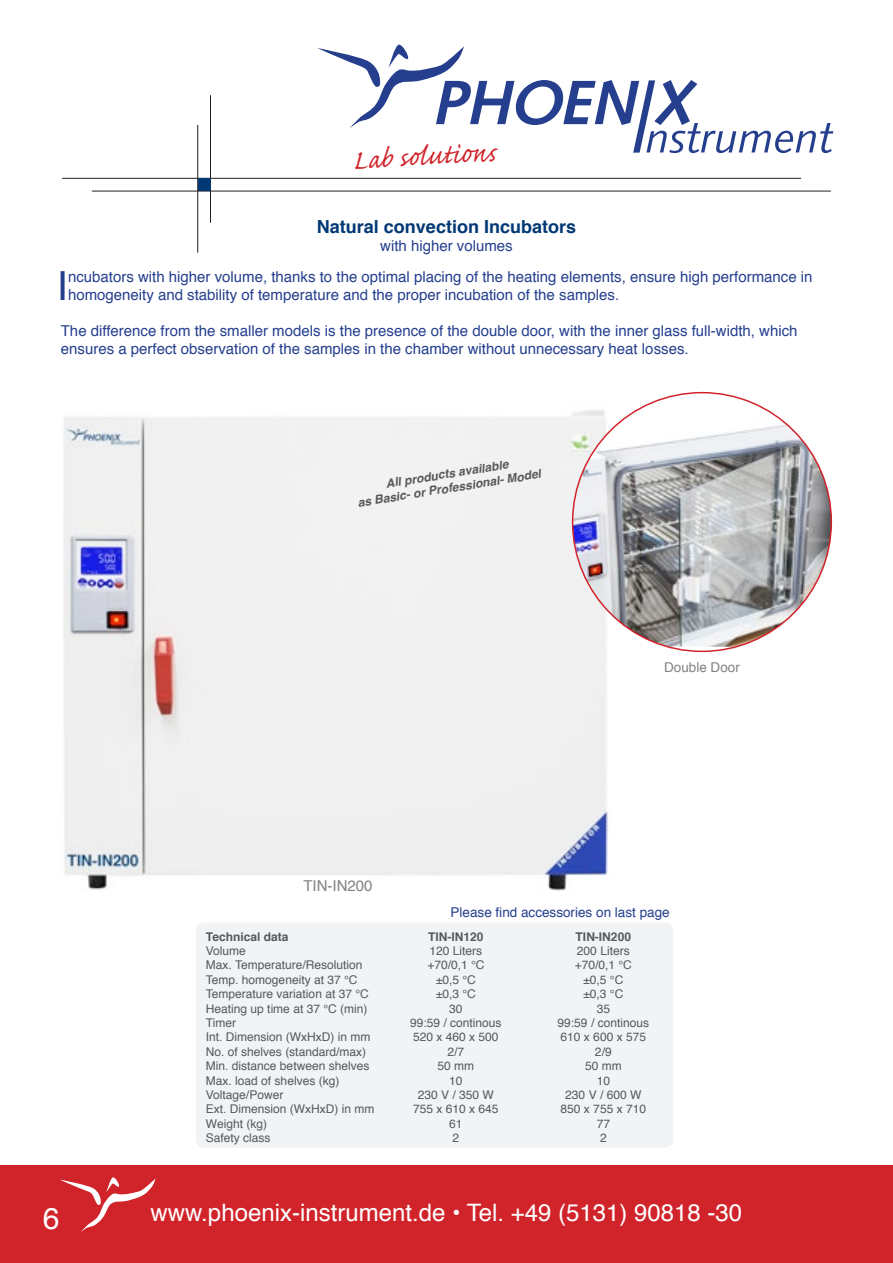
<style>
.page{position:relative;width:893px;height:1263px;background:#fff}
.page>*{position:absolute;margin:0;border:0;box-sizing:border-box;transform-origin:0 0}
.t1{font:40.05px "Helvetica";color:#253f8e}
.t2{font:34.5px "Caflisch Script Pro";color:#d1232a}
.t3{font:30px "Helvetica";color:#fff}
.t4{font:24px "Helvetica";color:#fff}
.t5{font:700 18px "Helvetica";color:#013874}
.t6{font:15px/18px "Helvetica";color:#253f8e}
.t7{font:15px "Helvetica";color:#808285}
.t8{font:13.5px "Helvetica";color:#253f8e}
.t9{font:13.5px "Helvetica";color:#808285}
.t10{font:12px/14.4px "Helvetica";color:#57585a;text-align:center}
.t11{font:italic 700 12px/14.4px "Helvetica";color:#57585a;text-align:center}
.t12{font:700 12px "Helvetica";color:#57585a}
</style>
<div class="page">
<div style="left:0;top:1165px;width:893px;height:98px;background:#d1232a"></div>
<svg style="left:60px;top:1177px;width:96px;height:55px"></svg>
<hr style="left:62px;top:178px;width:739px;height:1px;background:#231f20">
<hr style="left:92px;top:191px;width:739px;height:1px;background:#231f20">
<hr style="left:210px;top:95px;width:1px;height:128px;background:#231f20">
<hr style="left:197px;top:125px;width:1px;height:128px;background:#231f20">
<div style="left:198px;top:179px;width:12px;height:12px;background:#013874"></div>
<svg style="left:317px;top:44px;width:516px;height:109px"></svg>
<div style="left:195px;top:922px;width:479px;height:226px;background:#f2f3f4;border-radius:9px"></div>
<div style="left:195px;top:922px;width:479px;height:226px;border:1px solid #fff;border-radius:9px"></div>
<img style="left:63px;top:410px;width:545px;height:481px">
<img style="left:573px;top:418px;width:258px;height:229px">
<h2 class="t2" style="left:352px;top:142px;width:145px;rotate:-3deg">Lab solutions</h2>
<h3 class="t5" style="left:317px;top:212px;width:261px">Natural convection Incubators</h3>
<p class="t6" style="left:380px;top:237px;width:134px">with higher volumes</p>
<h1 class="t1" style="left:57px;top:255px;width:13px">I</h1>
<p class="t6" style="left:68px;top:268px;width:746px">ncubators with higher volume, thanks to the optimal placing of the heating elements, ensure high performance in homogeneity and stability of temperature and the proper incubation of the samples.</p>
<p class="t6" style="left:61px;top:322px;width:738px">The difference from the smaller models is the presence of the double door, with the inner glass full-width, which ensures a perfect observation of the samples in the chamber without unnecessary heat losses.</p>
<p class="t11" style="left:354px;top:481px;width:187px;rotate:-9deg">All products available<br>as Basic- or Professional- Model</p>
<p class="t7" style="left:303px;top:874px;width:71px">TIN-IN200</p>
<p class="t9" style="left:664px;top:657px;width:77px">Double Door</p>
<p class="t12" style="left:206px;top:927px;width:84px">Technical data</p>
<p class="t10" style="left:206px;top:944px;width:170px;text-align:left">Volume<br>Max. Temperature/Resolution<br>Temp. homogeneity at 37 °C<br>Temperature variation at 37 °C<br>Heating up time at 37 °C (min)<br>Timer<br>Int. Dimension (WxHxD) in mm<br>No. of shelves (standard/max)<br>Min. distance between shelves<br>Max. load of shelves (kg)<br>Voltage/Power<br>Ext. Dimension (WxHxD) in mm<br>Weight (kg)<br>Safety class</p>
<p class="t8" style="left:451px;top:902px;width:221px">Please find accessories on last page</p>
<p class="t12" style="left:428px;top:927px;width:57px">TIN-IN120</p>
<p class="t10" style="left:410px;top:944px;width:93px">120 Liters +70/0,1 °C<br>±0,5 °C<br>±0,3 °C<br>30<br>99:59 / continous<br>520 x 460 x 500<br>2/7<br>50 mm<br>10<br>230 V / 350 W<br>755 x 610 x 645<br>61<br>2</p>
<p class="t12" style="left:576px;top:927px;width:57px">TIN-IN200</p>
<p class="t10" style="left:558px;top:944px;width:93px">200 Liters +70/0,1 °C<br>±0,5 °C<br>±0,3 °C<br>35<br>99:59 / continous<br>610 x 600 x 575<br>2/9<br>50 mm<br>10<br>230 V / 600 W<br>850 x 755 x 710<br>77<br>2</p>
<h3 class="t3" style="left:43px;top:1195px;width:18px">6</h3>
<h3 class="t4" style="left:151px;top:1194px;width:593px">www.phoenix-instrument.de • Tel. +49 (5131) 90818 -30</h3>
</div>
